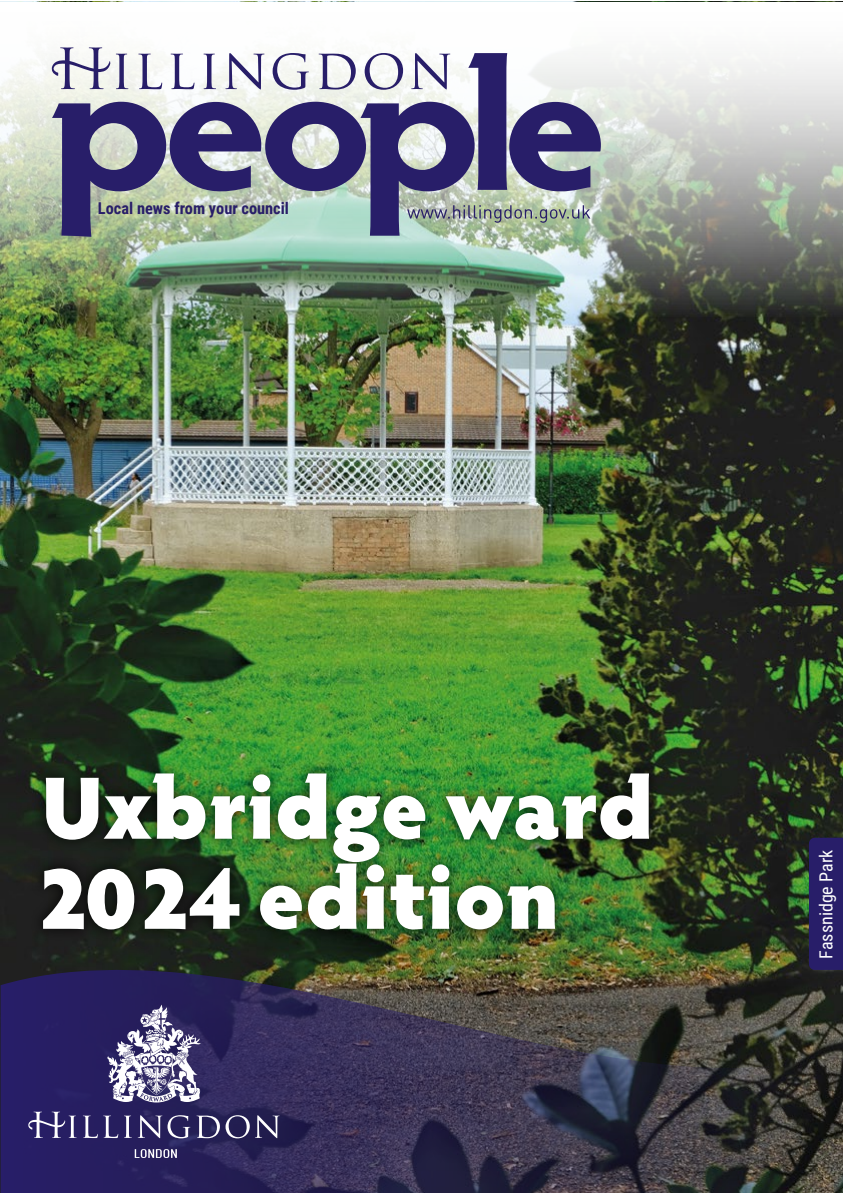
<style>
.page{position:relative;width:843px;height:1193px;background:#fff}
.page>*{position:absolute;margin:0;border:0;box-sizing:border-box;transform-origin:0 0}
.t1{font:900 88.8px/90px "Hypatia Sans Pro";color:#fff}
.t2{font:18px "Roboto Condensed";color:#fff}
.t3{font:700 16.4px "Roboto Condensed";color:#281e69}
</style>
<div class="page">
<img style="left:1px;top:317px;width:841px;height:638px">
<img style="left:1px;top:57px;width:841px;height:260px">
<img style="left:1px;top:955px;width:841px;height:237px">
<svg style="left:28px;top:1004px;width:251px;height:153px;background:#484174"></svg>
<svg style="left:52px;top:53px;width:549px;height:184px;background:#898ca3"></svg>
<svg style="left:52px;top:47px;width:398px;height:43px"></svg>
<svg style="left:407px;top:205px;width:183px;height:18px;background:#9ca79d"></svg>
<div style="left:31px;top:761px;width:629px;height:180px;background:#000;opacity:.75"></div>
<div style="left:808px;top:837px;width:34px;height:132px;background:#281e69"></div>
<p class="t3" style="left:98px;top:196px;width:192px">Local news from your council</p>
<h1 class="t1" style="left:36px;top:758px;width:619px">Uxbridge ward<br>2024 edition</h1>
<p class="t2" style="left:813px;top:958px;width:110px;rotate:-90deg">Fassnidge Park</p>
</div>
